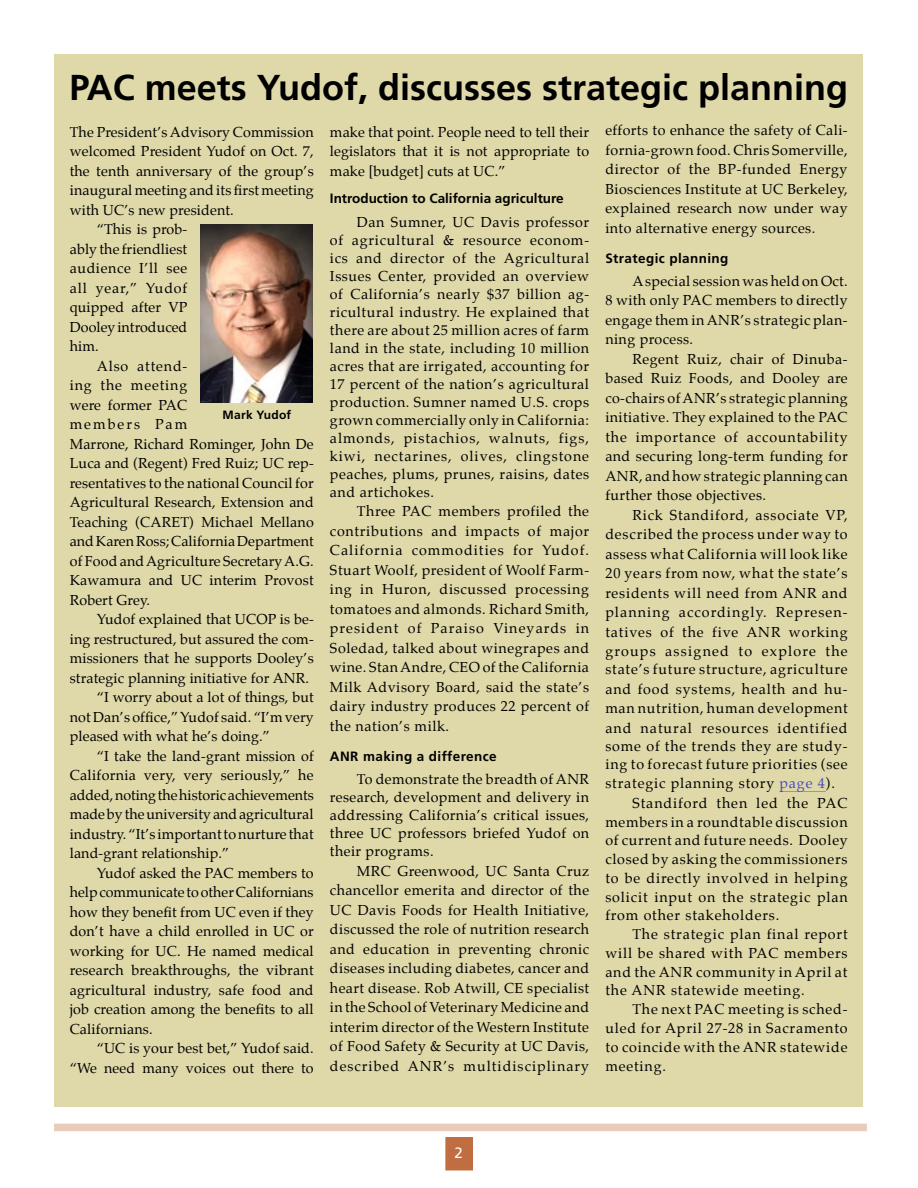
<style>
.page{position:relative;width:918px;height:1188px;background:#fff}
.page>*{position:absolute;margin:0;border:0;box-sizing:border-box;transform-origin:0 0}
.Hed18{font:700 36px "Frutiger";color:#000}
.t1{font:15px "Frutiger";color:#fff}
.BodyTXT2{font:14.25px/19.5px "Palatino";letter-spacing:.03em;color:#000;text-align:justify}
.BodyTXT2-2{font:14.25px/19.5px "Palatino";letter-spacing:.01em;color:#000}
.BodyTXT1{font:14.25px/19.5px "Palatino";letter-spacing:.01em;color:#000;text-align:justify}
.BodyTXT2-3{font:14.25px/18px "Palatino";letter-spacing:.06em;color:#000}
.subhed{font:700 13.5px "Frutiger";letter-spacing:.03em;color:#000}
.subhed-2{font:700 13.5px "Frutiger";letter-spacing:.01em;color:#000}
.t2{font:700 12px "Frutiger";letter-spacing:.02em;color:#000}
.s1{color:#484bba}
</style>
<div class="page">
<div style="left:446px;top:1138px;width:26px;height:32px;background:#c06e41"></div>
<div style="left:446px;top:1137px;width:27px;height:33px;border:1px solid #c06e41"></div>
<div style="left:54px;top:1124px;width:813px;height:7px;background:#e9ccbc"></div>
<div style="left:55px;top:54px;width:808px;height:1053px;background:#dfd8a9"></div>
<hr style="left:780px;top:791px;width:46px;height:1px;background:#9193d6">
<img style="left:200px;top:224px;width:113px;height:178px">
<p class="Hed18" style="left:69px;top:66px;width:780px">PAC meets Yudof, discusses strategic planning</p>
<p class="BodyTXT1" style="left:70px;top:122px;width:246px">The President’s Advisory Commission welcomed President Yudof on Oct. 7, the tenth anniversary of the group’s inaugural meeting and its first meeting with UC’s new president.</p>
<p class="BodyTXT2" style="left:70px;top:220px;width:119px;text-indent:27px">“This is prob&shy;ably the friendliest audience I’ll see all year,” Yudof quipped after VP Dooley introduced him.</p>
<p class="BodyTXT2-2" style="left:70px;top:356px;width:246px;text-indent:27px">Also attend-<br>ing the meeting<br>were former PAC<br>members Pam<br>Marrone, Richard Rominger, John De<br>Luca and (Regent) Fred Ruiz; UC rep&shy;resentatives to the national Council for<br>Agricultural Research, Extension and<br>Teaching (CARET) Michael Mellano and Karen Ross; California Department of Food and Agriculture Secretary A.G.<br>Kawamura and UC interim Provost<br>Robert Grey.</p>
<p class="BodyTXT2" style="left:70px;top:610px;width:246px;text-indent:27px">Yudof explained that UCOP is be&shy;ing restructured, but assured the com&shy;missioners that he supports Dooley’s strategic planning initiative for ANR.</p>
<p class="BodyTXT2" style="left:70px;top:688px;width:246px;text-indent:27px">“I worry about a lot of things, but not Dan’s office,” Yudof said. “I’m very pleased with what he’s doing.”</p>
<p class="BodyTXT2" style="left:70px;top:746px;width:246px;text-indent:27px">“I take the land-grant mission of California very, very seriously,” he added, noting the historic achievements made by the university and agricultural industry. “It’s important to nurture that land-grant relationship.”</p>
<p class="BodyTXT2" style="left:70px;top:863px;width:246px;text-indent:27px">Yudof asked the PAC members to help communicate to other Californians how they benefit from UC even if they don’t have a child enrolled in UC or working for UC. He named medical research breakthroughs, the vibrant agricultural industry, safe food and job creation among the benefits to all Californians.</p>
<p class="BodyTXT2-2" style="left:70px;top:1039px;width:245px;text-align:right">“UC is your best bet,” Yudof said. “We need many voices out there to</p>
<p class="BodyTXT2" style="left:605px;top:120px;width:244px">efforts to enhance the safety of Cali&shy;fornia-grown food. Chris Somerville, director of the BP-funded Energy Biosciences Institute at UC Berkeley, explained research now under way into alternative energy sources.</p>
<p class="subhed" style="left:605px;top:250px;width:125px">Strategic planning</p>
<p class="BodyTXT2" style="left:605px;top:271px;width:244px;text-indent:27px">A special session was held on Oct.<br>8 with only PAC members to directly engage them in ANR’s strategic plan&shy;ning process.</p>
<p class="BodyTXT2" style="left:605px;top:349px;width:244px;text-indent:27px">Regent Ruiz, chair of Dinuba&shy;based Ruiz Foods, and Dooley are co-chairs of ANR’s strategic planning initiative. They explained to the PAC the importance of accountability and securing long-term funding for ANR, and how strategic planning can further those objectives.</p>
<p class="BodyTXT2" style="left:605px;top:505px;width:244px;text-indent:27px">Rick Standiford, associate VP, described the process under way to assess what California will look like 20 years from now, what the state’s residents will need from ANR and planning accordingly. Represen&shy;tatives of the five ANR working groups assigned to explore the state’s future structure, agriculture and food systems, health and hu&shy;man nutrition, human development and natural resources identified</p>
<p class="BodyTXT2-3" style="left:605px;top:737px;width:244px">some of the trends they are study&shy;ing to forecast future priorities (see</p>
<p class="BodyTXT2-3" style="left:605px;top:775px;width:231px">strategic planning story <span class="s1">page 4</span>).</p>
<p class="BodyTXT2" style="left:605px;top:794px;width:244px;line-height:18.8px;text-indent:27px">Standiford then led the PAC members in a roundtable discussion of current and future needs. Dooley closed by asking the commissioners to be directly involved in helping solicit input on the strategic plan from other stakeholders.</p>
<p class="BodyTXT2" style="left:605px;top:925px;width:244px;line-height:18.8px;text-indent:27px">The strategic plan final report will be shared with PAC members and the ANR community in April at the ANR statewide meeting.</p>
<p class="BodyTXT2" style="left:605px;top:1000px;width:244px;line-height:19px;text-indent:27px">The next PAC meeting is sched&shy;uled for April 27-28 in Sacramento to coincide with the ANR statewide meeting.</p>
<p class="BodyTXT2" style="left:330px;top:122px;width:261px">make that point. People need to tell their legislators that it is not appropriate to make [budget] cuts at UC.”</p>
<p class="subhed-2" style="left:330px;top:191px;width:235px">Introduction to California agriculture</p>
<p class="BodyTXT2" style="left:330px;top:213px;width:261px;line-height:18px;text-indent:27px">Dan Sumner, UC Davis professor of agricultural &amp; resource econom&shy;ics and director of the Agricultural Issues Center, provided an overview of California’s nearly $37 billion ag&shy;ricultural industry. He explained that there are about 25 million acres of farm land in the state, including 10 million acres that are irrigated, accounting for 17 percent of the nation’s agricultural production. Sumner named U.S. crops grown commercially only in California: almonds, pistachios, walnuts, figs, kiwi, nectarines, olives, clingstone peaches, plums, prunes, raisins, dates and artichokes.</p>
<p class="BodyTXT2" style="left:330px;top:502px;width:261px;text-indent:27px">Three PAC members profiled the contributions and impacts of major California commodities for Yudof.<br>Stuart Woolf, president of Woolf Farm&shy;ing in Huron, discussed processing tomatoes and almonds. Richard Smith, president of Paraiso Vineyards in Soledad, talked about winegrapes and wine. Stan Andre, CEO of the California Milk Advisory Board, said the state’s dairy industry produces 22 percent of the nation’s milk.</p>
<p class="subhed" style="left:330px;top:748px;width:168px">ANR making a difference</p>
<p class="BodyTXT2" style="left:330px;top:770px;width:261px;line-height:18px;text-indent:27px">To demonstrate the breadth of ANR research, development and delivery in addressing California’s critical issues, three UC professors briefed Yudof on their programs.</p>
<p class="BodyTXT2" style="left:330px;top:861px;width:261px;text-indent:27px">MRC Greenwood, UC Santa Cruz chancellor emerita and director of the UC Davis Foods for Health Initiative, discussed the role of nutrition research and education in preventing chronic diseases including diabetes, cancer and heart disease. Rob Atwill, CE specialist in the School of Veterinary Medicine and interim director of the Western Institute of Food Safety &amp; Security at UC Davis, described ANR’s multidisciplinary</p>
<p class="t2" style="left:223px;top:408px;width:70px">Mark Yudof</p>
<p class="t1" style="left:454px;top:1144px;width:10px">2</p>
</div>
